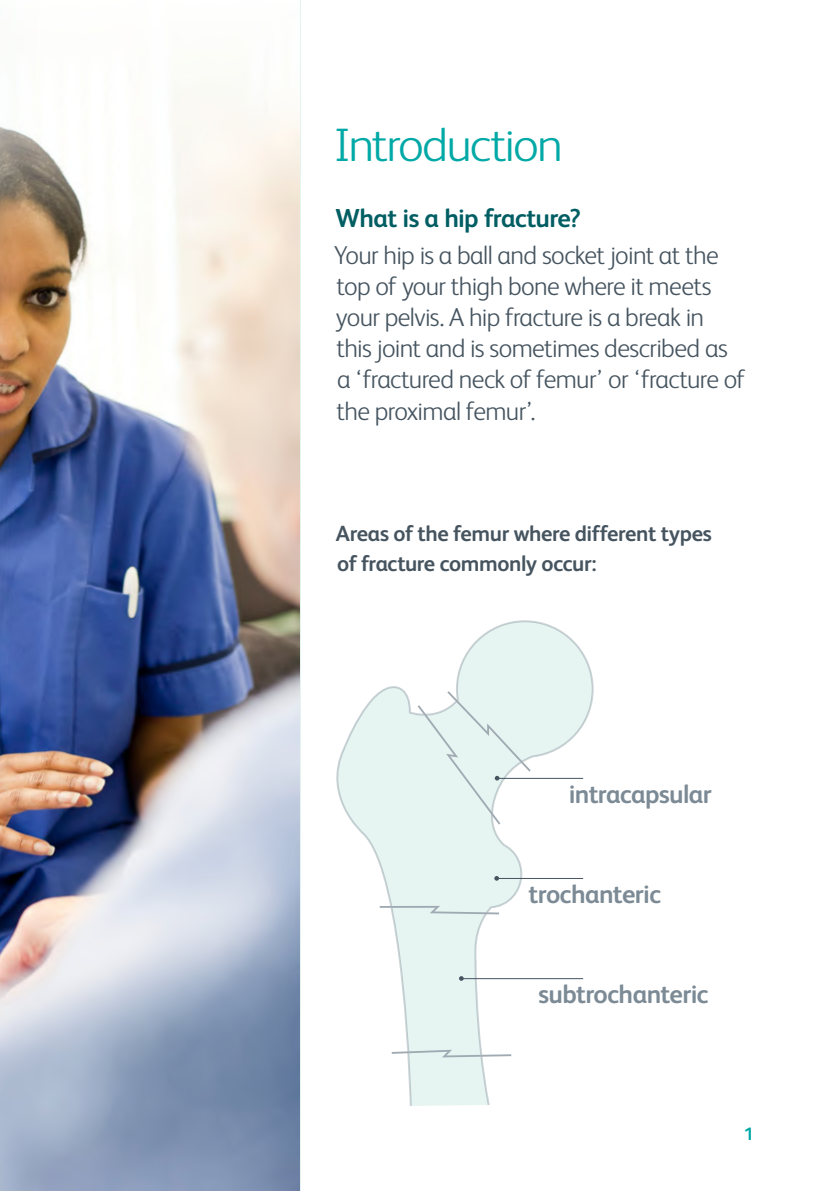
<style>
.page{position:relative;width:840px;height:1191px;background:#fff}
.page>*{position:absolute;margin:0;border:0;box-sizing:border-box;transform-origin:0 0}
.t1{font:300 47px "FS Albert";letter-spacing:-.04em;color:#00a9a6;scale:1.05 1}
.t2{font:300 26px/31.2px "FS Albert";letter-spacing:-.025em;color:#45545f}
.t3{font:700 26px "FS Albert";letter-spacing:-.025em;color:#7b8a95}
.t4{font:700 26px "FS Albert";letter-spacing:-.03em;color:#005e63}
.t5{font:700 22px/30px "FS Albert";letter-spacing:-.02em;color:#45545f}
.t6{font:700 18px "FS Albert";color:#00a9a6}
</style>
<div class="page">
<img style="left:0;top:87px;width:299px;height:1104px">
<svg style="left:336px;top:620px;width:258px;height:486px"></svg>
<svg style="left:379px;top:906px;width:119px;height:8px"></svg>
<svg style="left:391px;top:1049px;width:120px;height:8px"></svg>
<hr style="left:496px;top:778px;width:87px;height:1px;background:#45545f">
<hr style="left:496px;top:878px;width:87px;height:1px;background:#45545f">
<hr style="left:461px;top:978px;width:122px;height:1px;background:#45545f">
<svg style="left:417px;top:691px;width:113px;height:133px"></svg>
<svg style="left:494px;top:876px;width:5px;height:4px"></svg>
<svg style="left:459px;top:976px;width:4px;height:4px"></svg>
<h1 class="t1" style="left:333px;top:118px;width:220px">Introduction</h1>
<p class="t4" style="left:335px;top:203px;width:247px">What is a hip fracture?</p>
<p class="t2" style="left:334px;top:239px;width:412px">Your hip is a ball and socket joint at the top of your thigh bone where it meets your pelvis. A hip fracture is a break in<br>this joint and is sometimes described as a ‘fractured neck of femur’ or ‘fracture of the proximal femur’.</p>
<p class="t5" style="left:336px;top:518px;width:377px">Areas of the femur where different types of fracture commonly occur:</p>
<p class="t3" style="left:568px;top:779px;width:144px">intracapsular</p>
<p class="t3" style="left:528px;top:879px;width:134px">trochanteric</p>
<p class="t3" style="left:538px;top:978px;width:171px">subtrochanteric</p>
<p class="t6" style="left:743px;top:1123px;width:12px">1</p>
</div>
